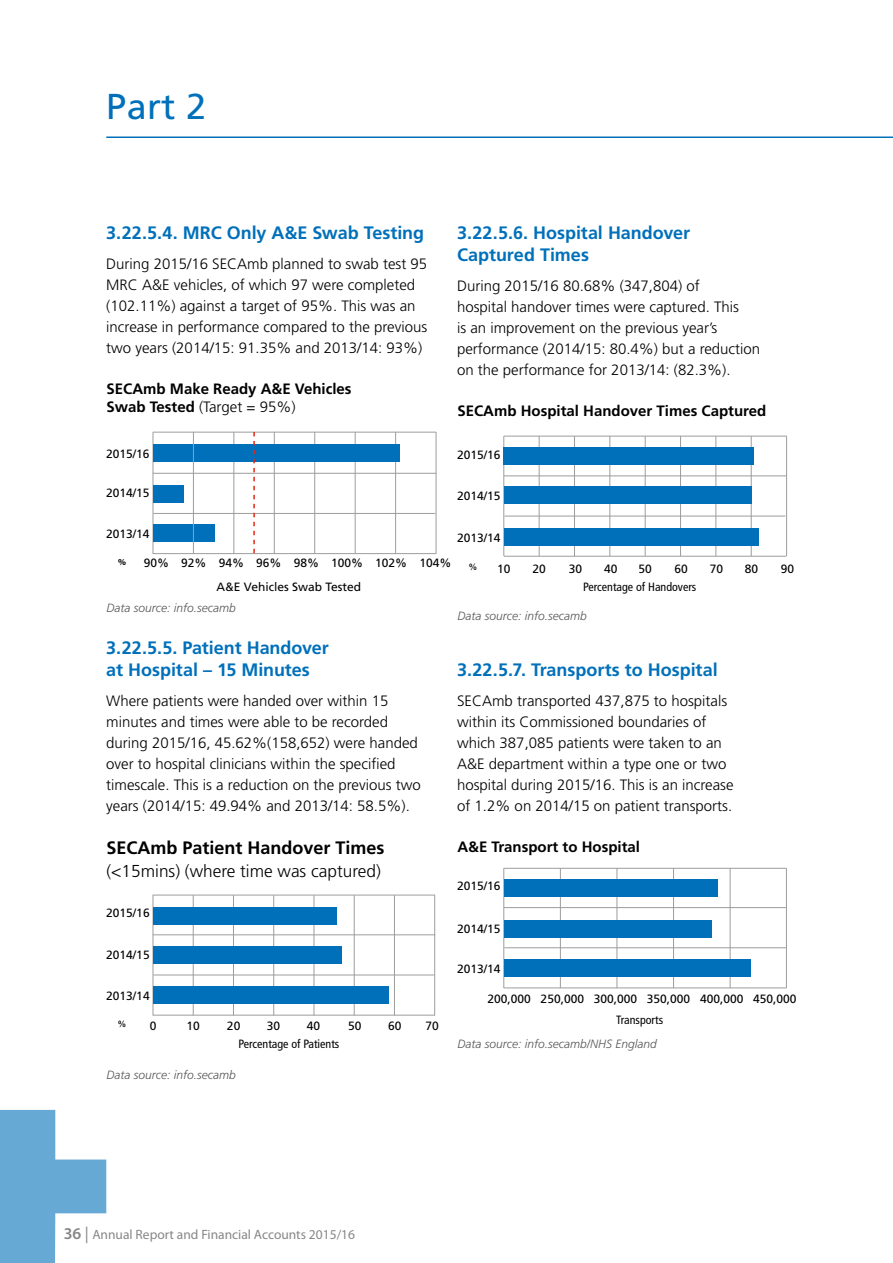
<style>
.page{position:relative;width:893px;height:1263px;background:#fff}
.page>*{position:absolute;margin:0;border:0;box-sizing:border-box;transform-origin:0 0}
.t1{font:36px "Frutiger";color:#0070ba}
.t2{font:700 18px/21.6px "Frutiger";color:#0070ba}
.t3{font:700 18px "Frutiger";color:#000}
.t4{font:300 17.25px "Frutiger";color:#000}
.t5{font:300 15px/21px "Frutiger";color:#000}
.t6{font:700 15px/18px "Frutiger";color:#000}
.t7{font:13.5px "Myriad Pro";color:#878787}
.t8{font:12px/23.7px "Frutiger";color:#000}
.t9{font:italic 300 12px "Frutiger";color:#575756}
.t10{font:condensed 12px "Frutiger";color:#000}
.t11{font:9px "Frutiger";color:#000}
.t12{font:700 9px "Myriad Pro";color:#000}
.s1{font-weight:300}
.s2{font-weight:600;font-size:16.5px}
.s3{font-size:16.5px}
</style>
<div class="page">
<hr style="left:106px;top:136px;width:787px;height:2px;background:#0070ba">
<svg style="left:0;top:1110px;width:106px;height:153px"></svg>
<hr style="left:153px;top:432px;width:1px;height:122px;background:#9d9d9c">
<hr style="left:234px;top:432px;width:1px;height:122px;background:#9d9d9c">
<hr style="left:314px;top:432px;width:1px;height:122px;background:#9d9d9c">
<hr style="left:355px;top:432px;width:1px;height:122px;background:#9d9d9c">
<hr style="left:395px;top:432px;width:1px;height:122px;background:#9d9d9c">
<hr style="left:274px;top:432px;width:1px;height:122px;background:#9d9d9c">
<hr style="left:436px;top:432px;width:1px;height:122px;background:#9d9d9c">
<div style="left:153px;top:524px;width:61px;height:18px;background:#0070ba"></div>
<div style="left:153px;top:485px;width:31px;height:17px;background:#0070ba"></div>
<div style="left:153px;top:444px;width:247px;height:18px;background:#0070ba"></div>
<hr style="left:153px;top:553px;width:283px;height:1px;background:#9d9d9c">
<hr style="left:153px;top:432px;width:283px;height:1px;background:#9d9d9c">
<hr style="left:153px;top:513px;width:282px;height:1px;background:#9d9d9c">
<hr style="left:153px;top:473px;width:283px;height:1px;background:#9d9d9c">
<svg style="left:253px;top:432px;width:2px;height:121px"></svg>
<hr style="left:193px;top:432px;width:1px;height:122px;background:#9d9d9c">
<hr style="left:153px;top:895px;width:1px;height:120px;background:#9d9d9c">
<hr style="left:193px;top:895px;width:1px;height:120px;background:#9d9d9c">
<hr style="left:233px;top:895px;width:1px;height:120px;background:#9d9d9c">
<hr style="left:273px;top:895px;width:1px;height:120px;background:#9d9d9c">
<hr style="left:314px;top:895px;width:1px;height:120px;background:#9d9d9c">
<hr style="left:354px;top:895px;width:1px;height:120px;background:#9d9d9c">
<hr style="left:394px;top:895px;width:1px;height:120px;background:#9d9d9c">
<hr style="left:434px;top:895px;width:1px;height:120px;background:#9d9d9c">
<div style="left:153px;top:986px;width:236px;height:18px;background:#0070ba"></div>
<div style="left:153px;top:907px;width:184px;height:17px;background:#0070ba"></div>
<div style="left:153px;top:946px;width:189px;height:17px;background:#0070ba"></div>
<hr style="left:153px;top:1015px;width:282px;height:1px;background:#9d9d9c">
<hr style="left:153px;top:975px;width:281px;height:1px;background:#9d9d9c">
<hr style="left:153px;top:934px;width:282px;height:1px;background:#9d9d9c">
<hr style="left:153px;top:895px;width:282px;height:1px;background:#9d9d9c">
<hr style="left:504px;top:436px;width:1px;height:120px;background:#9d9d9c">
<hr style="left:539px;top:436px;width:1px;height:120px;background:#9d9d9c">
<hr style="left:574px;top:436px;width:1px;height:120px;background:#9d9d9c">
<hr style="left:610px;top:436px;width:1px;height:120px;background:#9d9d9c">
<hr style="left:645px;top:436px;width:1px;height:120px;background:#9d9d9c">
<hr style="left:680px;top:436px;width:1px;height:120px;background:#9d9d9c">
<hr style="left:716px;top:436px;width:1px;height:120px;background:#9d9d9c">
<hr style="left:751px;top:436px;width:1px;height:120px;background:#9d9d9c">
<hr style="left:786px;top:436px;width:1px;height:120px;background:#9d9d9c">
<div style="left:504px;top:528px;width:254px;height:17px;background:#0070ba"></div>
<div style="left:504px;top:486px;width:247px;height:18px;background:#0070ba"></div>
<div style="left:504px;top:448px;width:250px;height:17px;background:#0070ba"></div>
<hr style="left:504px;top:556px;width:282px;height:1px;background:#9d9d9c">
<hr style="left:505px;top:516px;width:280px;height:1px;background:#9d9d9c">
<hr style="left:504px;top:436px;width:283px;height:1px;background:#9d9d9c">
<hr style="left:504px;top:476px;width:282px;height:1px;background:#9d9d9c">
<hr style="left:504px;top:868px;width:1px;height:120px;background:#9d9d9c">
<hr style="left:786px;top:868px;width:1px;height:120px;background:#9d9d9c">
<hr style="left:560px;top:868px;width:1px;height:120px;background:#9d9d9c">
<hr style="left:617px;top:868px;width:1px;height:120px;background:#9d9d9c">
<hr style="left:673px;top:868px;width:1px;height:120px;background:#9d9d9c">
<hr style="left:730px;top:868px;width:1px;height:120px;background:#9d9d9c">
<div style="left:504px;top:959px;width:246px;height:17px;background:#0070ba"></div>
<div style="left:504px;top:920px;width:208px;height:17px;background:#0070ba"></div>
<div style="left:504px;top:879px;width:214px;height:18px;background:#0070ba"></div>
<hr style="left:504px;top:988px;width:282px;height:1px;background:#9d9d9c">
<hr style="left:504px;top:947px;width:282px;height:1px;background:#9d9d9c">
<hr style="left:504px;top:907px;width:282px;height:1px;background:#9d9d9c">
<hr style="left:504px;top:868px;width:282px;height:1px;background:#9d9d9c">
<h1 class="t1" style="left:106px;top:85px;width:101px">Part 2</h1>
<p class="t2" style="left:106px;top:222px;width:319px">3.22.5.4. MRC Only A&amp;E Swab Testing</p>
<p class="t5" style="left:106px;top:253px;width:322px">During 2015/16 SECAmb planned to swab test 95<br>MRC A&amp;E vehicles, of which 97 were completed (102.11%) against a target of 95%. This was an increase in performance compared to the previous two years (2014/15: 91.35% and 2013/14: 93%)</p>
<p class="t2" style="left:457px;top:222px;width:234px">3.22.5.6. Hospital Handover<br>Captured Times</p>
<p class="t5" style="left:457px;top:275px;width:305px">During 2015/16 80.68% (347,804) of<br>hospital handover times were captured. This<br>is an improvement on the previous year’s performance (2014/15: 80.4%) but a reduction on the performance for 2013/14: (82.3%).</p>
<p class="t6" style="left:107px;top:380px;width:247px">SECAmb Make Ready A&amp;E Vehicles<br>Swab Tested <span class="s1">(Target = 95%)</span></p>
<p class="t6" style="left:457px;top:401px;width:310px">SECAmb Hospital Handover Times Captured</p>
<p class="t8" style="left:106px;top:441px;width:45px">2015/16</p>
<p class="t8" style="left:457px;top:443px;width:45px">2015/16</p>
<p class="t8" style="left:106px;top:481px;width:45px">2014/15</p>
<p class="t8" style="left:457px;top:484px;width:45px">2014/15</p>
<p class="t8" style="left:106px;top:521px;width:45px">2013/14</p>
<p class="t8" style="left:457px;top:526px;width:45px">2013/14</p>
<p class="t12" style="left:118px;top:556px;width:9px">%</p>
<p class="t8" style="left:216px;top:551px;width:236px;text-indent:-73px">90% 92% 94% 96% 98% 100% 102% 104%<br>A&amp;E Vehicles Swab Tested</p>
<p class="t11" style="left:468px;top:562px;width:10px">%</p>
<p class="t8" style="left:497px;top:557px;width:15px">10</p>
<p class="t8" style="left:532px;top:557px;width:15px">20</p>
<p class="t8" style="left:569px;top:557px;width:15px">30</p>
<p class="t8" style="left:604px;top:557px;width:15px">40</p>
<p class="t8" style="left:639px;top:557px;width:15px">50</p>
<p class="t8" style="left:674px;top:557px;width:15px">60</p>
<p class="t8" style="left:710px;top:557px;width:15px">70</p>
<p class="t8" style="left:745px;top:557px;width:15px">80</p>
<p class="t8" style="left:781px;top:557px;width:15px">90</p>
<p class="t10" style="left:583px;top:580px;width:115px">Percentage of Handovers</p>
<p class="t9" style="left:107px;top:601px;width:131px">Data source: info.secamb</p>
<p class="t2" style="left:106px;top:637px;width:224px">3.22.5.5. Patient Handover at Hospital – 15 Minutes</p>
<p class="t5" style="left:106px;top:690px;width:316px">Where patients were handed over within 15 minutes and times were able to be recorded during 2015/16, 45.62%(158,652) were handed over to hospital clinicians within the specified timescale. This is a reduction on the previous two years (2014/15: 49.94% and 2013/14: 58.5%).</p>
<p class="t3" style="left:107px;top:837px;width:280px">SECAmb Patient Handover Times</p>
<p class="t4" style="left:107px;top:861px;width:276px">(&lt;15mins) (where time was captured)</p>
<p class="t8" style="left:106px;top:901px;width:45px">2015/16</p>
<p class="t8" style="left:106px;top:942px;width:45px">2014/15</p>
<p class="t8" style="left:106px;top:984px;width:45px">2013/14</p>
<p class="t11" style="left:118px;top:1019px;width:10px">%</p>
<p class="t8" style="left:150px;top:1013px;width:8px">0</p>
<p class="t8" style="left:186px;top:1013px;width:15px">10</p>
<p class="t8" style="left:227px;top:1013px;width:15px">20</p>
<p class="t8" style="left:267px;top:1013px;width:15px">30</p>
<p class="t8" style="left:307px;top:1013px;width:15px">40</p>
<p class="t8" style="left:348px;top:1013px;width:15px">50</p>
<p class="t8" style="left:388px;top:1013px;width:15px">60</p>
<p class="t8" style="left:425px;top:1013px;width:15px">70</p>
<p class="t10" style="left:238px;top:1037px;width:103px">Percentage of Patients</p>
<p class="t9" style="left:106px;top:1068px;width:131px">Data source: info.secamb</p>
<p class="t9" style="left:457px;top:609px;width:131px">Data source: info.secamb</p>
<p class="t2" style="left:457px;top:659px;width:262px">3.22.5.7. Transports to Hospital</p>
<p class="t5" style="left:457px;top:690px;width:278px">SECAmb transported 437,875 to hospitals within its Commissioned boundaries of which 387,085 patients were taken to an A&amp;E department within a type one or two hospital during 2015/16. This is an increase of 1.2% on 2014/15 on patient transports.</p>
<p class="t6" style="left:457px;top:837px;width:184px">A&amp;E Transport to Hospital</p>
<p class="t8" style="left:457px;top:874px;width:45px">2015/16</p>
<p class="t8" style="left:457px;top:916px;width:45px">2014/15</p>
<p class="t8" style="left:457px;top:956px;width:45px">2013/14</p>
<p class="t8" style="left:487px;top:987px;width:310px">200,000 250,000 300,000 350,000 400,000 450,000</p>
<p class="t10" style="left:616px;top:1012px;width:48px">Transports</p>
<p class="t9" style="left:457px;top:1037px;width:201px">Data source: info.secamb/NHS England</p>
<p class="t7" style="left:64px;top:1226px;width:293px"><span class="s2">36</span> <span class="s3">|</span> Annual Report and Financial Accounts 2015/16</p>
</div>
